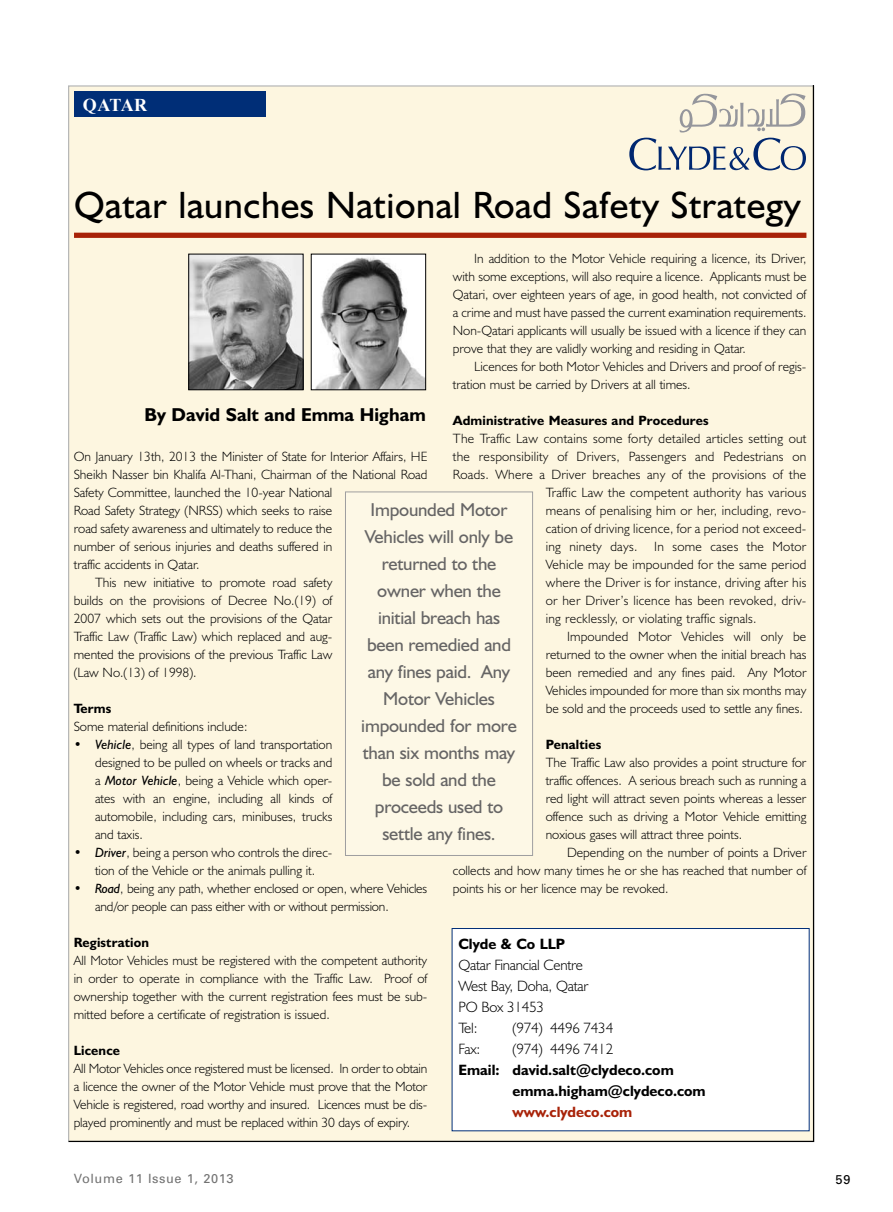
<style>
.page{position:relative;width:893px;height:1212px;background:#fff}
.page>*{position:absolute;margin:0;border:0;box-sizing:border-box;transform-origin:0 0}
.t1{font:38.25px "Humanist 521 BT";letter-spacing:.015em;color:#000}
.t2{font:18.75px/27px "Humanist 521 BT";letter-spacing:-.01em;color:#666565;text-align:center}
.t3{font:700 18.75px "Humanist 521 BT";color:#000}
.t4{font:700 18px "Times New Roman";color:#fff}
.t5{font:300 15px/21px "Humanist 521 BT";letter-spacing:-.015em;color:#000}
.t6{font:700 15px/21px "Humanist 521 BT";color:#000}
.t7{font:700 15px "Humanist 521 BT";color:#a82208}
.t8{font:300 13.5px/18px "Humanist 521 BT";color:#000;text-align:justify}
.t9{font:300 13.5px "Humanist 521 BT";letter-spacing:.02em;color:#000}
.t10{font:700 13.5px "Humanist 521 BT";letter-spacing:.01em;color:#000}
.t11{font:12.75px "Univers";letter-spacing:.05em;color:#727272}
.t12{font:12.75px "Univers";color:#000}
.s1{font-weight:400;font-style:italic}
</style>
<div class="page">
<div style="left:68px;top:85px;width:747px;height:1057px;background:#fdf6e0"></div>
<div style="left:74px;top:91px;width:192px;height:26px;background:#002e77"></div>
<div style="left:74px;top:233px;width:732px;height:5px;background:#a82208"></div>
<div style="left:452px;top:928px;width:357px;height:203px;background:#fff"></div>
<div style="left:452px;top:928px;width:357px;height:203px;border:1px solid #002e77"></div>
<img style="left:313px;top:256px;width:111px;height:132px">
<div style="left:311px;top:254px;width:115px;height:136px;border:1px solid #000"></div>
<img style="left:191px;top:256px;width:110px;height:132px">
<div style="left:189px;top:254px;width:114px;height:136px;border:1px solid #000"></div>
<div style="left:345px;top:492px;width:188px;height:363px;background:#fdf8e6"></div>
<div style="left:345px;top:491px;width:188px;height:365px;border:1px solid #9f9fa0"></div>
<svg style="left:629px;top:87px;width:177px;height:83px"></svg>
<h3 class="t4" style="left:83px;top:95px;width:66px">QATAR</h3>
<h1 class="t1" style="left:74px;top:181px;width:728px">Qatar launches National Road Safety Strategy</h1>
<p class="t8" style="left:453px;top:249px;width:355px;text-indent:21px">In addition to the Motor Vehicle requiring a licence, its Driver, with some exceptions, will also require a licence. Applicants must be Qatari, over eighteen years of age, in good health, not convicted of a crime and must have passed the current examination requirements.<br>Non-Qatari applicants will usually be issued with a licence if they can prove that they are validly working and residing in Qatar.</p>
<p class="t8" style="left:453px;top:357px;width:355px;text-indent:21px">Licences for both Motor Vehicles and Drivers and proof of regis&shy;tration must be carried by Drivers at all times.</p>
<p class="t10" style="left:453px;top:412px;width:257px">Administrative Measures and Procedures</p>
<p class="t9" style="left:453px;top:430px;width:355px">The Traffic Law contains some forty detailed articles setting out</p>
<p class="t9" style="left:453px;top:448px;width:355px">the responsibility of Drivers, Passengers and Pedestrians on</p>
<p class="t9" style="left:453px;top:466px;width:355px">Roads. Where a Driver breaches any of the provisions of the</p>
<p class="t9" style="left:546px;top:484px;width:262px">Traffic Law the competent authority has various</p>
<p class="t9" style="left:546px;top:502px;width:262px">means of penalising him or her, including, revo-</p>
<p class="t9" style="left:546px;top:520px;width:262px">cation of driving licence, for a period not exceed-</p>
<p class="t9" style="left:546px;top:538px;width:262px">ing ninety days. In some cases the Motor</p>
<p class="t9" style="left:546px;top:556px;width:262px">Vehicle may be impounded for the same period</p>
<p class="t9" style="left:546px;top:574px;width:262px">where the Driver is for instance, driving after his</p>
<p class="t9" style="left:546px;top:592px;width:262px">or her Driver’s licence has been revoked, driv-</p>
<p class="t9" style="left:546px;top:610px;width:212px">ing recklessly, or violating traffic signals.</p>
<p class="t8" style="left:567px;top:627px;width:241px">Impounded Motor Vehicles will only be</p>
<p class="t8" style="left:546px;top:645px;width:262px">returned to the owner when the initial breach has</p>
<p class="t8" style="left:546px;top:663px;width:262px">been remedied and any fines paid. Any Motor</p>
<p class="t8" style="left:546px;top:681px;width:262px">Vehicles impounded for more than six months may</p>
<p class="t8" style="left:546px;top:699px;width:258px">be sold and the proceeds used to settle any fines.</p>
<p class="t10" style="left:546px;top:736px;width:57px">Penalties</p>
<p class="t8" style="left:546px;top:753px;width:262px">The Traffic Law also provides a point structure for traffic offences. A serious breach such as running a red light will attract seven points whereas a lesser offence such as driving a Motor Vehicle emitting noxious gases will attract three points.</p>
<p class="t8" style="left:453px;top:843px;width:355px;text-indent:114px">Depending on the number of points a Driver collects and how many times he or she has reached that number of points his or her licence may be revoked.</p>
<h2 class="t3" style="left:144px;top:403px;width:283px">By David Salt and Emma Higham</h2>
<p class="t8" style="left:74px;top:447px;width:355px">On January 13th, 2013 the Minister of State for Interior Affairs, HE</p>
<p class="t8" style="left:74px;top:465px;width:355px">Sheikh Nasser bin Khalifa Al-Thani, Chairman of the National Road</p>
<p class="t8" style="left:74px;top:483px;width:260px">Safety Committee, launched the 10-year National</p>
<p class="t8" style="left:74px;top:501px;width:260px">Road Safety Strategy (NRSS) which seeks to raise</p>
<p class="t8" style="left:74px;top:519px;width:260px">road safety awareness and ultimately to reduce the</p>
<p class="t8" style="left:74px;top:537px;width:260px">number of serious injuries and deaths suffered in</p>
<p class="t8" style="left:74px;top:555px;width:127px">traffic accidents in Qatar.</p>
<p class="t8" style="left:95px;top:573px;width:239px">This new initiative to promote road safety</p>
<p class="t8" style="left:74px;top:591px;width:260px">builds on the provisions of Decree No.(19) of</p>
<p class="t8" style="left:74px;top:609px;width:260px">2007 which sets out the provisions of the Qatar</p>
<p class="t8" style="left:74px;top:627px;width:260px">Traffic Law (Traffic Law) which replaced and aug-</p>
<p class="t8" style="left:74px;top:645px;width:260px">mented the provisions of the previous Traffic Law</p>
<p class="t8" style="left:74px;top:663px;width:124px">(Law No.(13) of 1998).</p>
<p class="t10" style="left:74px;top:700px;width:39px">Terms</p>
<p class="t8" style="left:74px;top:717px;width:175px">Some material definitions include:</p>
<p class="t8" style="left:95px;top:735px;width:239px;text-indent:-21px">• <span class="s1">Vehicle</span>, being all types of land transportation designed to be pulled on wheels or tracks and a <span class="s1">Motor Vehicle</span>, being a Vehicle which oper&shy;ates with an engine, including all kinds of automobile, including cars, minibuses, trucks and taxis.</p>
<p class="t8" style="left:74px;top:843px;width:260px;text-align:center">• <span class="s1">Driver</span>, being a person who controls the direc&shy;tion of the Vehicle or the animals pulling it.</p>
<p class="t8" style="left:95px;top:879px;width:334px;text-indent:-21px">• <span class="s1">Road</span>, being any path, whether enclosed or open, where Vehicles and/or people can pass either with or without permission.</p>
<p class="t10" style="left:74px;top:934px;width:77px">Registration</p>
<p class="t8" style="left:74px;top:951px;width:355px">All Motor Vehicles must be registered with the competent authority in order to operate in compliance with the Traffic Law. Proof of ownership together with the current registration fees must be sub&shy;mitted before a certificate of registration is issued.</p>
<p class="t10" style="left:74px;top:1042px;width:48px">Licence</p>
<p class="t8" style="left:74px;top:1059px;width:355px">All Motor Vehicles once registered must be licensed. In order to obtain a licence the owner of the Motor Vehicle must prove that the Motor Vehicle is registered, road worthy and insured. Licences must be dis&shy;played prominently and must be replaced within 30 days of expiry.</p>
<h2 class="t2" style="left:361px;top:496px;width:157px">Impounded Motor<br>Vehicles will only be returned to the owner when the initial breach has been remedied and any fines paid. Any<br>Motor Vehicles impounded for more than six months may be sold and the proceeds used to settle any fines.</h2>
<p class="t6" style="left:458px;top:933px;width:108px">Clyde &amp; Co LLP</p>
<p class="t5" style="left:458px;top:954px;width:131px">Qatar Financial Centre<br>West Bay, Doha, Qatar<br>PO Box 31453<br>Tel:</p>
<p class="t5" style="left:512px;top:1017px;width:102px">(974) 4496 7434</p>
<p class="t5" style="left:458px;top:1038px;width:23px">Fax:</p>
<p class="t5" style="left:512px;top:1038px;width:102px">(974) 4496 7412</p>
<p class="t6" style="left:512px;top:1059px;width:195px;text-indent:-54px">Email: david.salt@clydeco.com emma.higham@clydeco.com</p>
<p class="t7" style="left:512px;top:1102px;width:121px">www.clydeco.com</p>
<p class="t11" style="left:74px;top:1171px;width:161px">Volume 11 Issue 1, 2013</p>
<p class="t12" style="left:836px;top:1171px;width:16px">59</p>
</div>
